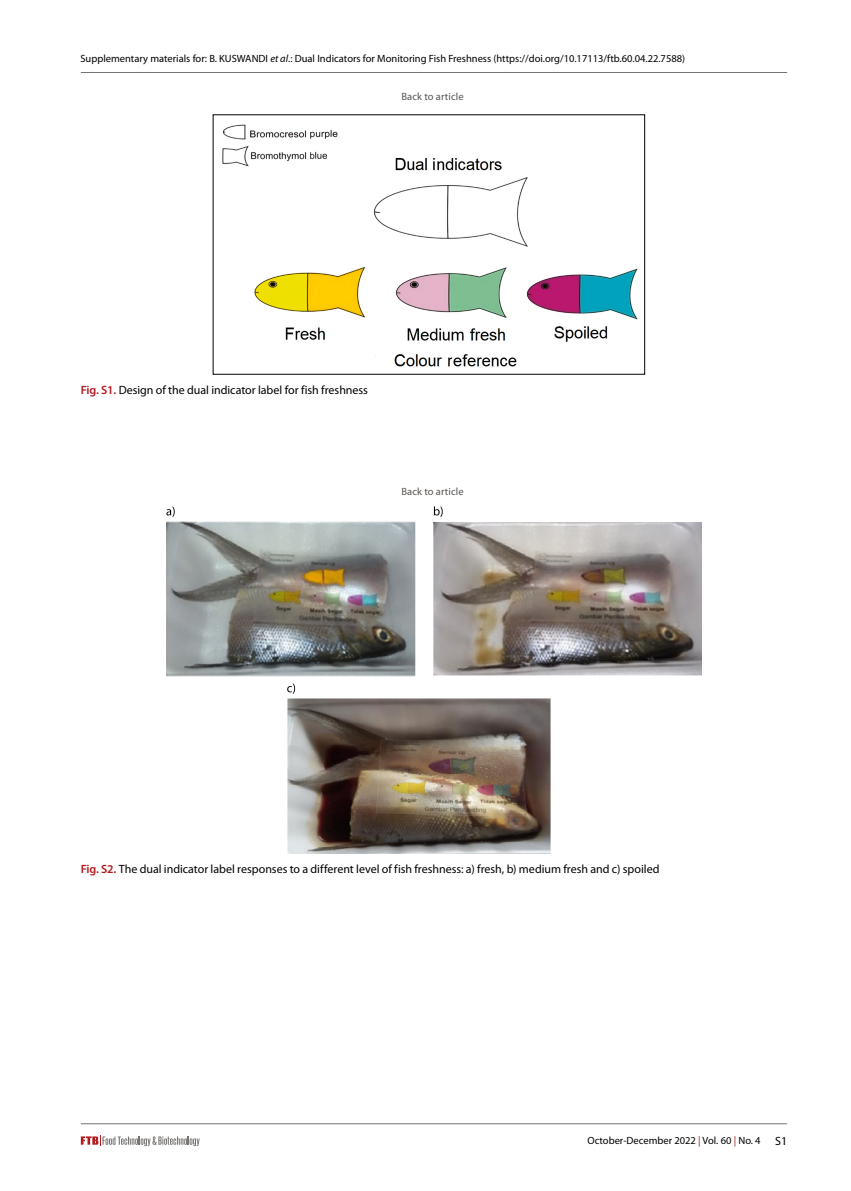
<style>
.page{position:relative;width:851px;height:1191px;background:#fff}
.page>*{position:absolute;margin:0;border:0;box-sizing:border-box;transform-origin:0 0}
.Slike_i_Tablice{font:12px "Myriad Pro";letter-spacing:-.005em;color:#000}
.t1{font:10.5px "Myriad Pro";color:#000}
.Tabela_Tekst{font:10.5px "Myriad Pro";letter-spacing:.01em;color:#585451}
.s1{font-style:italic}
.s2{font-weight:600;color:#b11a1f}
.s3{color:#a11b1b}
.s4{font-size:12px}
</style>
<div class="page">
<hr style="left:81px;top:1123px;width:706px;height:1px;background:#777472">
<svg style="left:81px;top:1135px;width:119px;height:11px"></svg>
<hr style="left:81px;top:72px;width:706px;height:1px;background:#777472">
<img style="left:222px;top:124px;width:416px;height:243px">
<div style="left:213px;top:114px;width:432px;height:261px;border:1px solid #000"></div>
<img style="left:166px;top:507px;width:535px;height:346px">
<p class="t1" style="left:80px;top:52px;width:606px">Supplementary materials for: B. KUSWANDI <span class="s1">et al</span>.: Dual Indicators for Monitoring Fish Freshness (https://doi.org/10.17113/ftb.60.04.22.7588)</p>
<p class="Tabela_Tekst" style="left:401px;top:90px;width:64px">Back to article</p>
<p class="Slike_i_Tablice" style="left:81px;top:383px;width:289px"><span class="s2">Fig. S1.</span> Design of the dual indicator label for fish freshness</p>
<p class="Tabela_Tekst" style="left:401px;top:485px;width:64px">Back to article</p>
<p class="Slike_i_Tablice" style="left:81px;top:861px;width:580px"><span class="s2">Fig. S2.</span> The dual indicator label responses to a different level of fish freshness: a) fresh, b) medium fresh and c) spoiled</p>
<p class="t1" style="left:587px;top:1134px;width:201px">October-December 2022 <span class="s3">|</span> Vol. 60 <span class="s3">|</span> No. 4 <span class="s4">S1</span></p>
</div>
